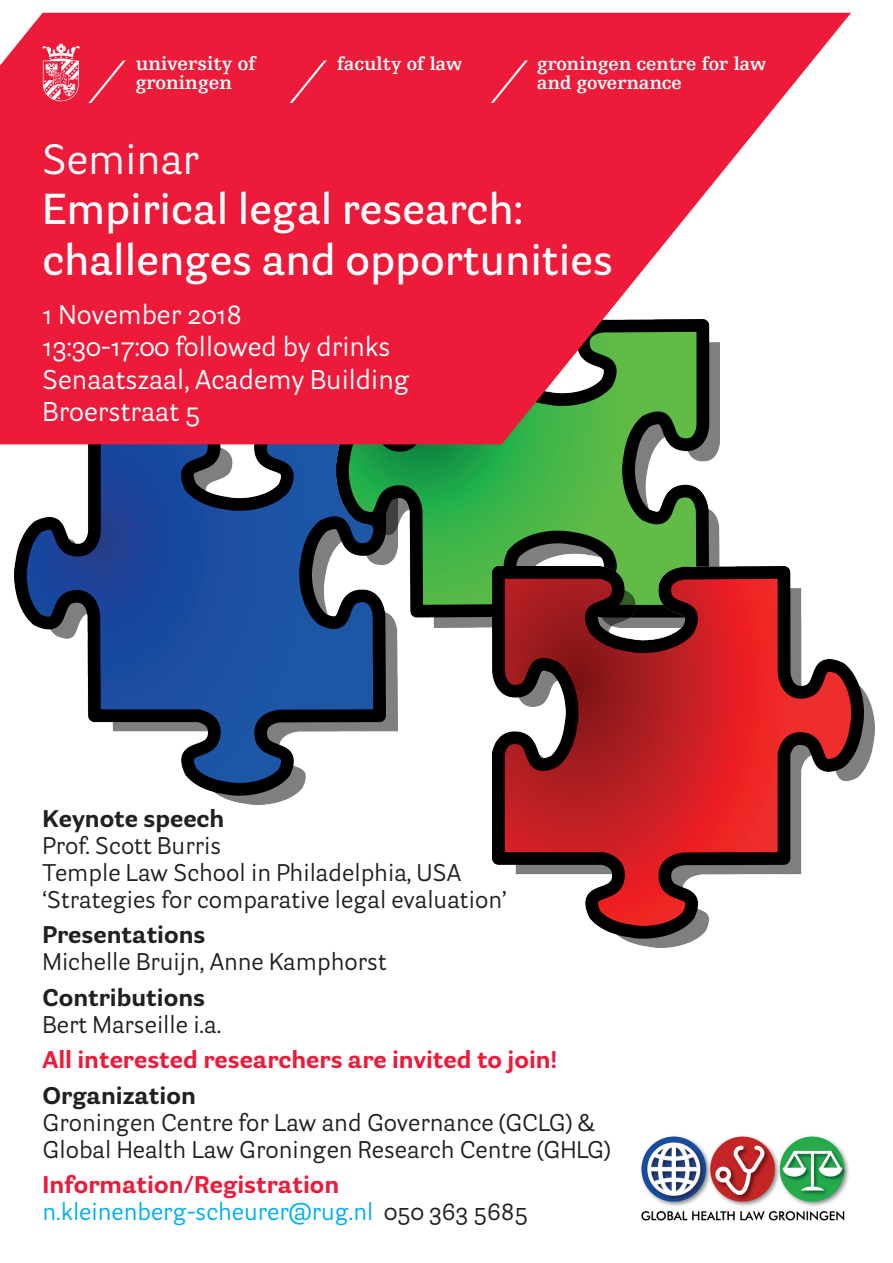
<style>
.page{position:relative;width:893px;height:1263px;background:#fff}
.page>*{position:absolute;margin:0;border:0;box-sizing:border-box;transform-origin:0 0}
.t1{font:600 42px/50.4px "Parry Grotesque";color:#fff}
.t2{font:42px "Parry Grotesque";color:#fff}
.t3{font:27px/32.4px "Parry Grotesque";color:#fff}
.t4{font:24px/27px "Parry Grotesque";color:#231f20}
.t5{font:24px/27px "Parry Grotesque";color:#00aeef}
.t6{font:700 24px "Parry Grotesque";color:#231f20}
.t7{font:700 24px "Parry Grotesque";color:#ed1a3a}
.t8{font:700 19.2px/19.5px "Egyptienne F";color:#fff}
.t9{font:700 18.75px/19.2px "Egyptienne F";color:#fff}
.s1{font-weight:700;color:#ed1a3a}
.s2{color:#231f20}
</style>
<div class="page">
<img style="left:15px;top:444px;width:383px;height:360px">
<img style="left:337px;top:444px;width:383px;height:184px">
<svg style="left:0;top:13px;width:851px;height:431px;fill:#ed1a3a"></svg>
<svg style="left:290px;top:60px;width:37px;height:43px;background:#ee2a48"></svg>
<svg style="left:491px;top:60px;width:37px;height:43px;background:#ee2a48"></svg>
<svg style="left:88px;top:60px;width:38px;height:43px;background:#ee2a47"></svg>
<svg style="left:43px;top:44px;width:37px;height:57px"></svg>
<img style="left:492px;top:566px;width:383px;height:382px">
<img style="left:641px;top:1136px;width:208px;height:85px">
<p class="t8" style="left:136px;top:54px;width:122px">university of groningen</p>
<p class="t9" style="left:337px;top:55px;width:127px">faculty of law</p>
<p class="t9" style="left:537px;top:55px;width:231px">groningen centre for law and governance</p>
<h1 class="t2" style="left:43px;top:133px;width:158px">Seminar</h1>
<h1 class="t1" style="left:43px;top:183px;width:572px">Empirical legal research: challenges and opportunities</h1>
<p class="t3" style="left:43px;top:298px;width:369px">1 November 2018<br>13:30-17:00 followed by drinks<br>Senaatszaal, Academy Building<br>Broerstraat 5</p>
<p class="t6" style="left:43px;top:803px;width:183px">Keynote speech</p>
<p class="t4" style="left:43px;top:831px;width:466px">Prof. Scott Burris<br>Temple Law School in Philadelphia, USA ‘Strategies for comparative legal evaluation’</p>
<p class="t6" style="left:43px;top:919px;width:165px">Presentations</p>
<p class="t4" style="left:43px;top:948px;width:346px">Michelle Bruijn, Anne Kamphorst</p>
<p class="t6" style="left:43px;top:982px;width:164px">Contributions</p>
<p class="t4" style="left:43px;top:1010px;width:180px">Bert Marseille i.a.</p>
<p class="t7" style="left:43px;top:1044px;width:516px">All interested researchers are invited to join!</p>
<p class="t6" style="left:43px;top:1080px;width:155px">Organization</p>
<p class="t4" style="left:43px;top:1108px;width:569px">Groningen Centre for Law and Governance (GCLG) &amp;<br>Global Health Law Groningen Research Centre (GHLG)</p>
<p class="t5" style="left:43px;top:1171px;width:487px"><span class="s1">Information/Registration </span>n.kleinenberg-scheurer@rug.nl <span class="s2">050 363 5685</span></p>
</div>
